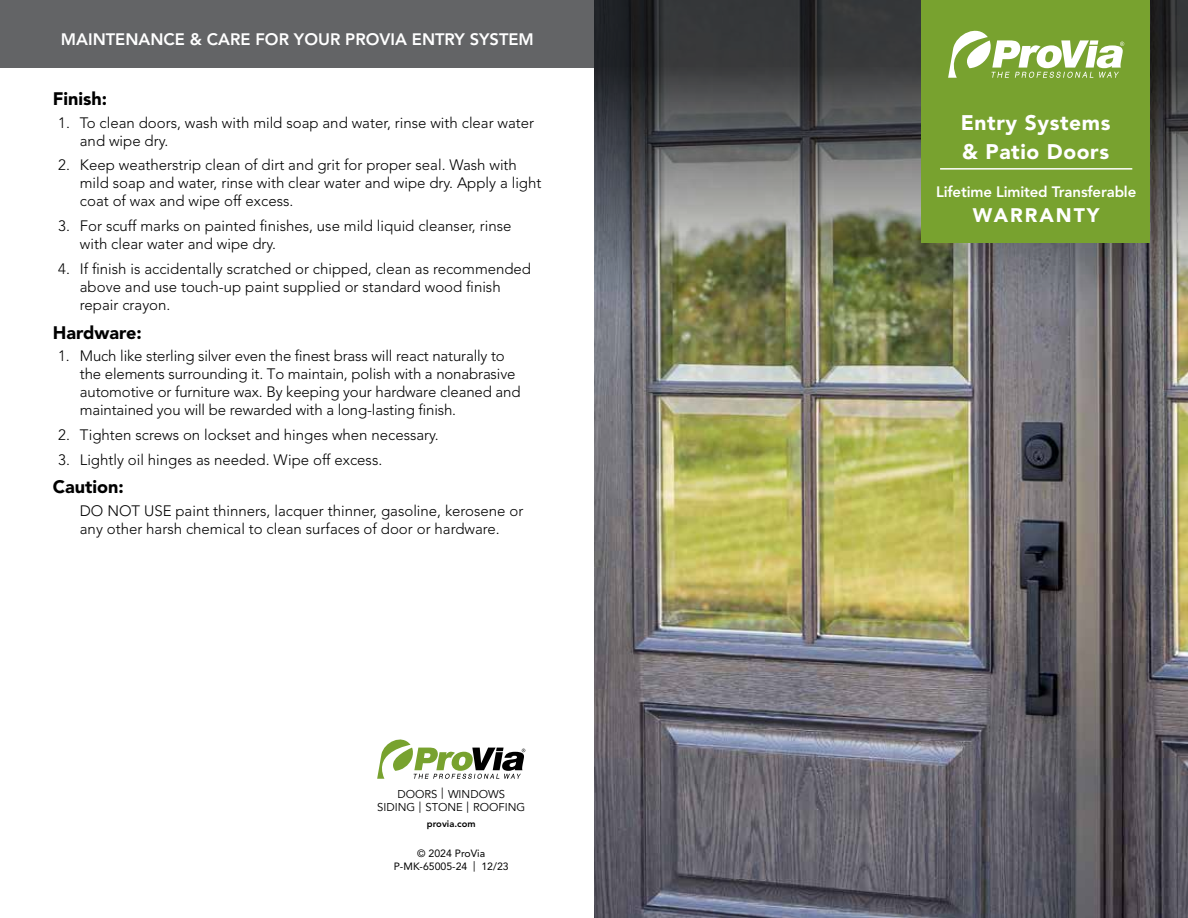
<style>
.page{position:relative;width:1188px;height:918px;background:#fff}
.page>*{position:absolute;margin:0;border:0;box-sizing:border-box;transform-origin:0 0}
.t1{font:900 21px/28.5px "Avenir LT Std";letter-spacing:.03em;color:#fff}
.t2{font:900 19.5px "Avenir LT Std";letter-spacing:.1em;color:#fff}
.t3{font:900 18px "Avenir LT Std";color:#000}
.t4{font:800 16.5px "Avenir LT Std";color:#fff}
.t5{font:300 15px/18px "Avenir LT Std";color:#000}
.t6{font:800 15px "Avenir LT Std";letter-spacing:-.01em;color:#fff}
.t7{font:11.25px/13.5px "Avenir LT Std";color:#000;text-align:center}
.t8{font:10.5px/12.6px "Avenir LT Std";color:#000;text-align:center}
.t9{font:800 9.3px "Avenir LT Std";color:#000}
</style>
<div class="page">
<img style="left:594px;top:363px;width:594px;height:555px">
<img style="left:594px;top:0;width:594px;height:363px">
<div style="left:0;top:0;width:594px;height:68px;background:#636466"></div>
<svg style="left:377px;top:740px;width:148px;height:39px"></svg>
<div style="left:921px;top:0;width:229px;height:242px;background:#78a22f"></div>
<hr style="left:940px;top:168px;width:192px;height:2px;background:#fff">
<svg style="left:948px;top:31px;width:176px;height:47px"></svg>
<p class="t4" style="left:61px;top:29px;width:474px">MAINTENANCE &amp; CARE FOR YOUR PROVIA ENTRY SYSTEM</p>
<p class="t3" style="left:53px;top:88px;width:56px">Finish:</p>
<p class="t5" style="left:80px;top:113px;width:456px;text-indent:-22px">1. To clean doors, wash with mild soap and water, rinse with clear water and wipe dry.</p>
<p class="t5" style="left:80px;top:156px;width:463px;text-indent:-22px">2. Keep weatherstrip clean of dirt and grit for proper seal. Wash with mild soap and water, rinse with clear water and wipe dry. Apply a light coat of wax and wipe off excess.</p>
<p class="t5" style="left:80px;top:217px;width:433px;text-indent:-22px">3. For scuff marks on painted finishes, use mild liquid cleanser, rinse with clear water and wipe dry.</p>
<p class="t5" style="left:80px;top:260px;width:453px;text-indent:-22px">4. If finish is accidentally scratched or chipped, clean as recommended above and use touch-up paint supplied or standard wood finish repair crayon.</p>
<p class="t3" style="left:53px;top:321px;width:90px">Hardware:</p>
<p class="t5" style="left:80px;top:347px;width:442px;text-indent:-22px">1. Much like sterling silver even the finest brass will react naturally to the elements surrounding it. To maintain, polish with a nonabrasive automotive or furniture wax. By keeping your hardware cleaned and maintained you will be rewarded with a long-lasting finish.</p>
<p class="t5" style="left:58px;top:426px;width:382px">2. Tighten screws on lockset and hinges when necessary.</p>
<p class="t5" style="left:58px;top:451px;width:326px">3. Lightly oil hinges as needed. Wipe off excess.</p>
<p class="t3" style="left:53px;top:476px;width:72px">Caution:</p>
<p class="t5" style="left:80px;top:501px;width:445px">DO NOT USE paint thinners, lacquer thinner, gasoline, kerosene or any other harsh chemical to clean surfaces of door or hardware.</p>
<p class="t7" style="left:377px;top:787px;width:150px">DOORS | WINDOWS<br>SIDING | STONE | ROOFING</p>
<p class="t9" style="left:427px;top:818px;width:50px">provia.com</p>
<p class="t8" style="left:394px;top:848px;width:116px">© 2024 ProVia<br>P-MK-65005-24 | 12/23</p>
<h1 class="t1" style="left:961px;top:109px;width:151px">Entry Systems &amp; Patio Doors</h1>
<p class="t6" style="left:936px;top:183px;width:202px">Lifetime Limited Transferable</p>
<h2 class="t2" style="left:973px;top:204px;width:128px">WARRANTY</h2>
</div>
